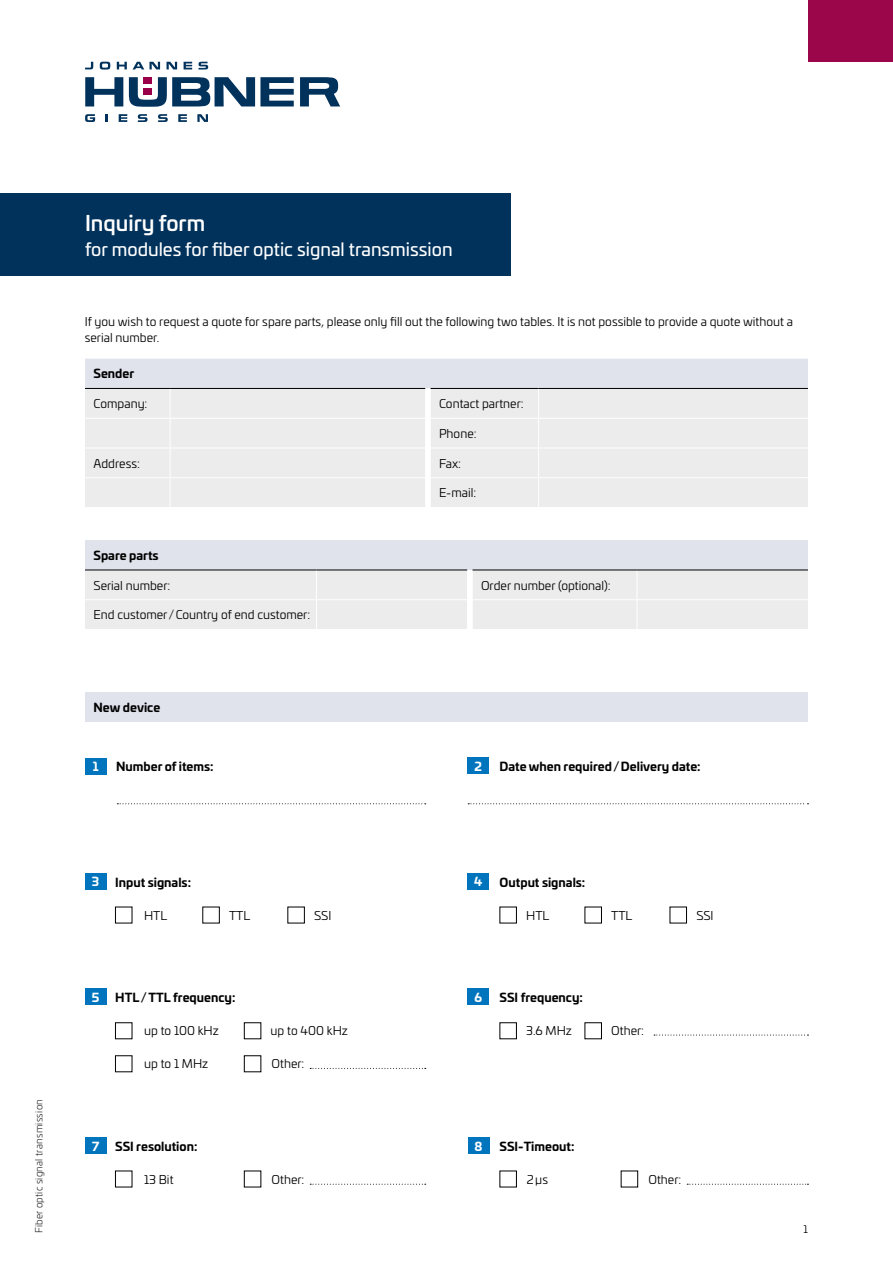
<style>
.page{position:relative;width:893px;height:1263px;background:#fff}
.page>*{position:absolute;margin:0;border:0;box-sizing:border-box;transform-origin:0 0}
.t1{font:500 21px "Univia Pro";color:#fff}
.t2{font:18px "Univia Pro";color:#fff}
.t3{font:12px/16.5px "Univia Pro";color:#000}
.t4{font:700 12px "Univia Pro";color:#000}
.t5{font:700 12px "Univia Pro";color:#fff}
.t6{font:10.5px "Univia Pro";color:#000}
.t7{font:300 9.75px "Univia Pro";letter-spacing:.025em;color:#000}
</style>
<div class="page">
<div style="left:808px;top:0;width:85px;height:62px;background:#9b064b"></div>
<svg style="left:85px;top:77px;width:38px;height:29px"></svg>
<svg style="left:300px;top:77px;width:40px;height:29px"></svg>
<svg style="left:129px;top:77px;width:165px;height:30px"></svg>
<svg style="left:100px;top:62px;width:10px;height:8px"></svg>
<svg style="left:117px;top:62px;width:10px;height:7px"></svg>
<svg style="left:133px;top:62px;width:27px;height:7px"></svg>
<svg style="left:167px;top:62px;width:10px;height:7px"></svg>
<svg style="left:184px;top:62px;width:8px;height:7px"></svg>
<svg style="left:199px;top:62px;width:9px;height:8px"></svg>
<svg style="left:85px;top:62px;width:8px;height:7px"></svg>
<div style="left:143px;top:77px;width:9px;height:7px;background:#9a0049"></div>
<div style="left:143px;top:88px;width:9px;height:7px;background:#9a0049"></div>
<svg style="left:158px;top:114px;width:10px;height:8px"></svg>
<svg style="left:138px;top:114px;width:9px;height:8px"></svg>
<svg style="left:119px;top:114px;width:8px;height:8px"></svg>
<svg style="left:178px;top:114px;width:9px;height:8px"></svg>
<svg style="left:197px;top:114px;width:11px;height:8px"></svg>
<svg style="left:106px;top:114px;width:2px;height:8px"></svg>
<svg style="left:85px;top:114px;width:10px;height:8px"></svg>
<div style="left:500px;top:1171px;width:17px;height:16px;border:1px solid #000"></div>
<div style="left:621px;top:1171px;width:17px;height:16px;border:1px solid #000"></div>
<div style="left:0;top:194px;width:510px;height:82px;background:#00325c"></div>
<svg style="left:85px;top:359px;width:723px;height:148px;background:#eaeaed"></svg>
<hr style="left:85px;top:388px;width:85px;height:1px;background:#000">
<hr style="left:170px;top:388px;width:255px;height:1px;background:#000">
<hr style="left:431px;top:388px;width:108px;height:1px;background:#000">
<hr style="left:539px;top:388px;width:269px;height:1px;background:#000">
<div style="left:85px;top:540px;width:723px;height:30px;background:#e0e3ec"></div>
<div style="left:85px;top:570px;width:723px;height:59px;background:#ececed"></div>
<hr style="left:85px;top:569px;width:231px;height:1px;background:#000">
<hr style="left:316px;top:569px;width:151px;height:1px;background:#000">
<hr style="left:472px;top:569px;width:165px;height:1px;background:#000">
<hr style="left:637px;top:569px;width:171px;height:1px;background:#000">
<svg style="left:117px;top:803px;width:309px;height:1px"></svg>
<div style="left:115px;top:1022px;width:17px;height:17px;border:1px solid #000"></div>
<div style="left:244px;top:1022px;width:17px;height:17px;border:1px solid #000"></div>
<div style="left:115px;top:1055px;width:17px;height:17px;border:1px solid #000"></div>
<div style="left:244px;top:1055px;width:17px;height:17px;border:1px solid #000"></div>
<svg style="left:310px;top:1068px;width:116px;height:1px"></svg>
<svg style="left:654px;top:1034px;width:154px;height:1px"></svg>
<div style="left:115px;top:1171px;width:17px;height:16px;border:1px solid #000"></div>
<div style="left:244px;top:1171px;width:17px;height:16px;border:1px solid #000"></div>
<svg style="left:468px;top:803px;width:340px;height:1px"></svg>
<div style="left:85px;top:758px;width:21px;height:17px;background:#0075be"></div>
<div style="left:85px;top:873px;width:21px;height:16px;background:#0075be"></div>
<div style="left:85px;top:989px;width:21px;height:16px;background:#0075be"></div>
<div style="left:468px;top:989px;width:21px;height:16px;background:#0075be"></div>
<div style="left:85px;top:1137px;width:21px;height:17px;background:#0075be"></div>
<div style="left:468px;top:1137px;width:21px;height:17px;background:#0075be"></div>
<div style="left:468px;top:873px;width:21px;height:16px;background:#0075be"></div>
<div style="left:468px;top:758px;width:21px;height:16px;background:#0075be"></div>
<div style="left:85px;top:692px;width:723px;height:30px;background:#e0e3ec"></div>
<div style="left:500px;top:907px;width:17px;height:16px;border:1px solid #000"></div>
<div style="left:585px;top:907px;width:17px;height:16px;border:1px solid #000"></div>
<div style="left:670px;top:907px;width:17px;height:16px;border:1px solid #000"></div>
<div style="left:115px;top:907px;width:17px;height:16px;border:1px solid #000"></div>
<svg style="left:310px;top:1184px;width:116px;height:1px"></svg>
<svg style="left:687px;top:1184px;width:121px;height:1px"></svg>
<h1 class="t1" style="left:85px;top:207px;width:122px">Inquiry form</h1>
<h2 class="t2" style="left:85px;top:236px;width:369px">for modules for fiber optic signal transmission</h2>
<p class="t3" style="left:85px;top:312px;width:710px">If you wish to request a quote for spare parts, please only fill out the following two tables. It is not possible to provide a quote without a serial number.</p>
<p class="t4" style="left:94px;top:364px;width:42px">Sender</p>
<p class="t3" style="left:94px;top:395px;width:55px">Company:</p>
<p class="t3" style="left:439px;top:395px;width:86px">Contact partner:</p>
<p class="t3" style="left:439px;top:425px;width:39px">Phone:</p>
<p class="t3" style="left:94px;top:454px;width:48px">Address:</p>
<p class="t3" style="left:439px;top:454px;width:23px">Fax:</p>
<p class="t3" style="left:439px;top:484px;width:39px">E-mail:</p>
<p class="t4" style="left:94px;top:545px;width:67px">Spare parts</p>
<p class="t3" style="left:94px;top:576px;width:78px">Serial number:</p>
<p class="t3" style="left:481px;top:576px;width:131px">Order number (optional):</p>
<p class="t3" style="left:94px;top:606px;width:218px">End customer/Country of end customer:</p>
<p class="t4" style="left:94px;top:697px;width:68px">New device</p>
<p class="t5" style="left:93px;top:757px;width:7px">1</p>
<p class="t4" style="left:116px;top:757px;width:99px">Number of items:</p>
<p class="t5" style="left:475px;top:757px;width:9px">2</p>
<p class="t4" style="left:499px;top:757px;width:203px">Date when required/Delivery date:</p>
<p class="t7" style="left:32px;top:1233px;width:136px;rotate:-90deg">Fiber optic signal transmission</p>
<p class="t5" style="left:92px;top:872px;width:9px">3</p>
<p class="t4" style="left:115px;top:873px;width:77px">Input signals:</p>
<p class="t5" style="left:474px;top:872px;width:10px">4</p>
<p class="t4" style="left:500px;top:873px;width:87px">Output signals:</p>
<p class="t3" style="left:144px;top:906px;width:25px">HTL</p>
<p class="t3" style="left:229px;top:906px;width:23px">TTL</p>
<p class="t3" style="left:314px;top:906px;width:19px">SSI</p>
<p class="t3" style="left:526px;top:906px;width:25px">HTL</p>
<p class="t3" style="left:611px;top:906px;width:23px">TTL</p>
<p class="t3" style="left:696px;top:906px;width:19px">SSI</p>
<p class="t4" style="left:115px;top:988px;width:122px">HTL/TTL frequency:</p>
<p class="t4" style="left:500px;top:988px;width:85px">SSI frequency:</p>
<p class="t5" style="left:92px;top:988px;width:9px">5</p>
<p class="t5" style="left:475px;top:988px;width:9px">6</p>
<p class="t3" style="left:144px;top:1022px;width:76px">up to 100 kHz</p>
<p class="t3" style="left:271px;top:1022px;width:79px">up to 400 kHz</p>
<p class="t3" style="left:144px;top:1055px;width:66px">up to 1 MHz</p>
<p class="t3" style="left:272px;top:1055px;width:34px">Other:</p>
<p class="t3" style="left:526px;top:1022px;width:47px">3.6 MHz</p>
<p class="t4" style="left:115px;top:1136px;width:84px">SSI resolution:</p>
<p class="t4" style="left:500px;top:1136px;width:76px">SSI-Timeout:</p>
<p class="t5" style="left:92px;top:1136px;width:9px">7</p>
<p class="t5" style="left:474px;top:1136px;width:9px">8</p>
<p class="t3" style="left:611px;top:1022px;width:34px">Other:</p>
<p class="t3" style="left:144px;top:1170px;width:31px">13 Bit</p>
<p class="t3" style="left:272px;top:1170px;width:34px">Other:</p>
<p class="t3" style="left:648px;top:1170px;width:34px">Other:</p>
<p class="t3" style="left:527px;top:1170px;width:23px">2µs</p>
<p class="t6" style="left:803px;top:1222px;width:6px">1</p>
</div>
